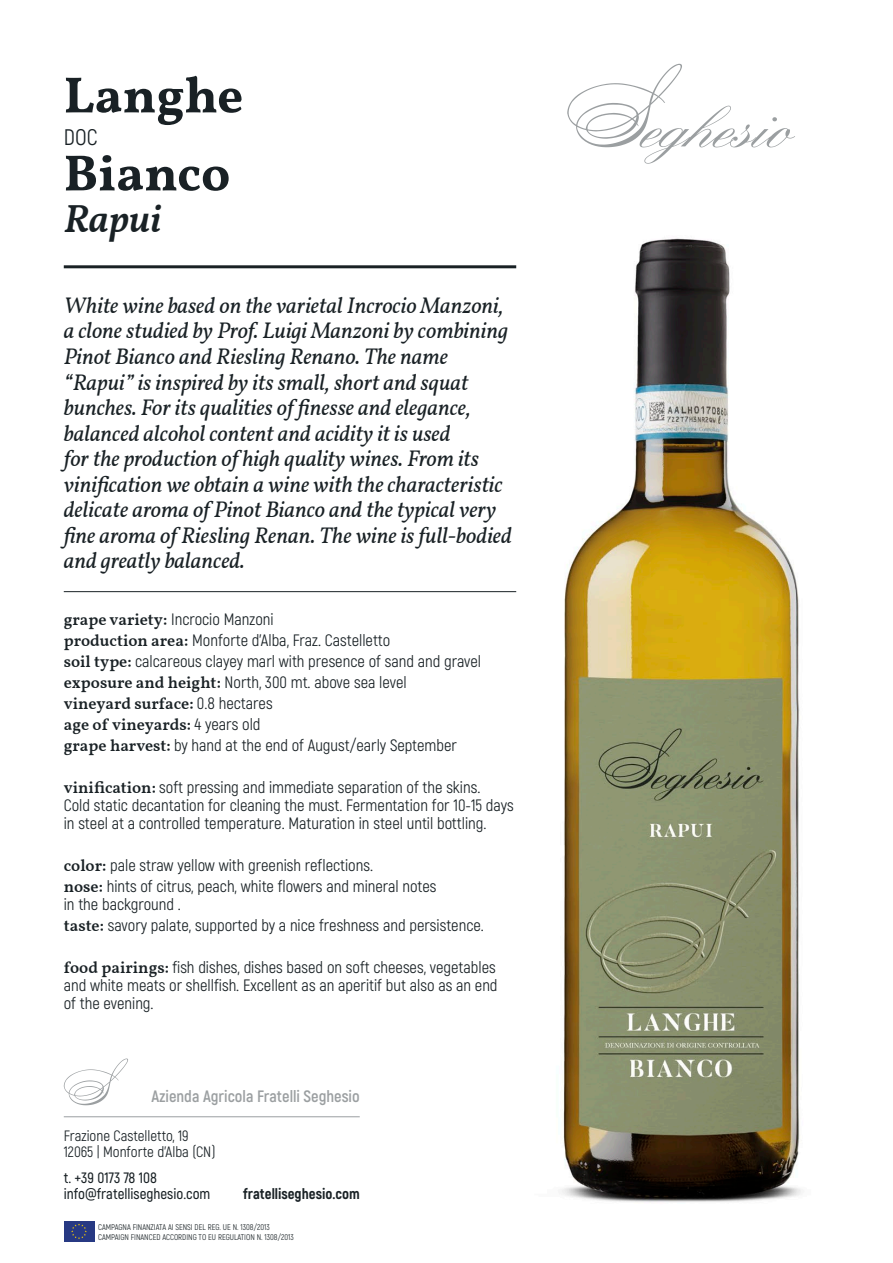
<style>
.page{position:relative;width:893px;height:1263px;background:#fff}
.page>*{position:absolute;margin:0;border:0;box-sizing:border-box;transform-origin:0 0}
.t1{font:700 51px "Vollkorn";color:#192125}
.t2{font:italic 600 39px "Vollkorn";color:#192125}
.t3{font:italic 22.5px/25.5px "Vollkorn";color:#192125}
.t4{font:22.5px "Akrobat";color:#192125}
.t5{font:16.5px/18px "Akrobat";color:#192125}
.t6{font:600 16.5px "Vollkorn";color:#192125}
.t7{font:700 16.5px "Akrobat";color:#9b9fa1}
.t8{font:15px "Akrobat";color:#192125}
.t9{font:600 15px "Akrobat";color:#192125}
.t10{font:800 15px "Akrobat";color:#192125}
.t11{font:8.25px "Akrobat";color:#192125}
.s1{font-family:"Vollkorn";font-weight:600}
.s2{font-family:"Akrobat";font-weight:400}
</style>
<div class="page">
<img style="left:453px;top:238px;width:348px;height:965px">
<hr style="left:64px;top:1116px;width:296px;height:1px;background:#9b9fa1">
<svg style="left:64px;top:1058px;width:64px;height:47px"></svg>
<svg style="left:567px;top:64px;width:228px;height:100px"></svg>
<div style="left:64px;top:1221px;width:30px;height:20px;background:#273983"></div>
<svg style="left:71px;top:1224px;width:16px;height:15px"></svg>
<hr style="left:64px;top:591px;width:452px;height:1px;background:#192125">
<hr style="left:64px;top:265px;width:452px;height:3px;background:#192125">
<p class="t1" style="left:64px;top:57px;width:181px">Langhe</p>
<p class="t4" style="left:64px;top:124px;width:35px">DOC</p>
<p class="t1" style="left:64px;top:135px;width:168px">Bianco</p>
<p class="t2" style="left:64px;top:190px;width:99px">Rapui</p>
<p class="t3" style="left:64px;top:293px;width:450px">White wine based on the varietal Incrocio Manzoni, a clone studied by Prof. Luigi Manzoni by combining Pinot Bianco and Riesling Renano. The name “Rapui” is inspired by its small, short and squat bunches. For its qualities of finesse and elegance, balanced alcohol content and acidity it is used<br>for the production of high quality wines. From its vinification we obtain a wine with the characteristic delicate aroma of Pinot Bianco and the typical very fine aroma of Riesling Renan. The wine is full-bodied and greatly balanced.</p>
<p class="t5" style="left:64px;top:610px;width:211px"><span class="s1">grape variety:</span> Incrocio Manzoni</p>
<p class="t5" style="left:64px;top:631px;width:328px"><span class="s1">production area:</span> Monforte d’Alba, Fraz. Castelletto</p>
<p class="t5" style="left:64px;top:652px;width:419px"><span class="s1">soil type:</span> calcareous clayey marl with presence of sand and gravel</p>
<p class="t5" style="left:64px;top:673px;width:345px"><span class="s1">exposure and height:</span> North, 300 mt. above sea level</p>
<p class="t6" style="left:64px;top:691px;width:210px">vineyard surface: <span class="s2">0.8 hectares</span></p>
<p class="t6" style="left:64px;top:712px;width:198px">age of vineyards: <span class="s2">4 years old</span></p>
<p class="t5" style="left:64px;top:736px;width:395px"><span class="s1">grape harvest:</span> by hand at the end of August/early September</p>
<p class="t5" style="left:64px;top:778px;width:418px"><span class="s1">vinification:</span> soft pressing and immediate separation of the skins.</p>
<p class="t5" style="left:64px;top:796px;width:451px">Cold static decantation for cleaning the must. Fermentation for 10-15 days in steel at a controlled temperature. Maturation in steel until bottling.</p>
<p class="t5" style="left:64px;top:856px;width:311px"><span class="s1">color:</span> pale straw yellow with greenish reflections.</p>
<p class="t5" style="left:64px;top:877px;width:374px"><span class="s1">nose:</span> hints of citrus, peach, white flowers and mineral notes</p>
<p class="t5" style="left:64px;top:895px;width:119px">in the background .</p>
<p class="t5" style="left:64px;top:916px;width:422px"><span class="s1">taste:</span> savory palate, supported by a nice freshness and persistence.</p>
<p class="t5" style="left:64px;top:958px;width:435px"><span class="s1">food pairings:</span> fish dishes, dishes based on soft cheeses, vegetables and white meats or shellfish. Excellent as an aperitif but also as an end</p>
<p class="t5" style="left:64px;top:994px;width:91px">of the evening.</p>
<p class="t7" style="left:151px;top:1086px;width:210px">Azienda Agricola Fratelli Seghesio</p>
<p class="t8" style="left:64px;top:1126px;width:126px">Frazione Castelletto, 19</p>
<p class="t8" style="left:64px;top:1143px;width:153px">12065 | Monforte d’Alba (CN)</p>
<p class="t9" style="left:64px;top:1168px;width:95px">t. +39 0173 78 108</p>
<p class="t9" style="left:64px;top:1185px;width:148px">info@fratelliseghesio.com</p>
<p class="t10" style="left:243px;top:1184px;width:118px">fratelliseghesio.com</p>
<p class="t11" style="left:98px;top:1222px;width:173px">CAMPAGNA FINANZIATA AI SENSI DEL REG. UE N. 1308/2013</p>
<p class="t11" style="left:98px;top:1232px;width:197px">CAMPAIGN FINANCED ACCORDING TO EU REGULATION N. 1308/2013</p>
</div>
